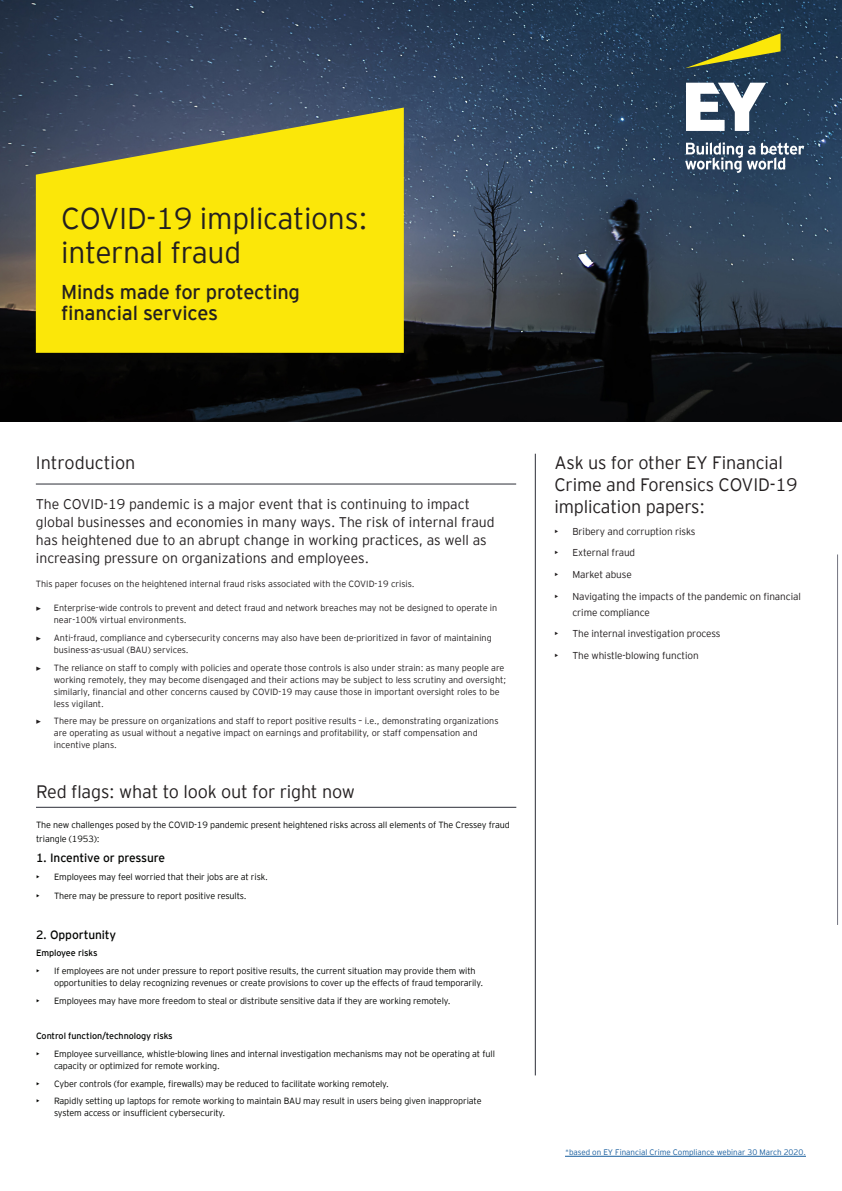
<style>
.page{position:relative;width:842px;height:1191px;background:#fff}
.page>*{position:absolute;margin:0;border:0;box-sizing:border-box;transform-origin:0 0}
.t1{font:300 30px/34px "EY Interstate";letter-spacing:-.01em;color:#231f20}
.t2{font:20px "EY Interstate";letter-spacing:-.01em;color:#231f20}
.Headline{font:300 18px/22px "EY Interstate";letter-spacing:-.01em;color:#231f20}
.Body{font:300 18px "EY Interstate";letter-spacing:-.01em;color:#231f20}
.t3{font:300 14px/18px "EY Interstate";color:#231f20}
.Headline-2{font:12px "EY Interstate";letter-spacing:-.01em;color:#040503}
.t4{font:300 10px/16px "EY Interstate";letter-spacing:-.01em;color:#231f20}
.t5{font:300 9px/12px "EY Interstate";color:#231f20}
.Headline-3{font:300 9px/12px "EY Interstate";letter-spacing:-.01em;color:#040503}
.Headline-4{font:9px "EY Interstate";letter-spacing:-.01em;color:#040503}
.t6{font:9px "Minion Pro";color:#231f20}
.t7{font:300 8px "EY Interstate";color:#175d9e}
</style>
<div class="page">
<img style="left:0;top:0;width:842px;height:421px">
<svg style="left:685px;top:33px;width:95px;height:35px;background:#576440"></svg>
<svg style="left:685px;top:83px;width:119px;height:90px"></svg>
<hr style="left:565px;top:1156px;width:241px;height:1px;background:#175d9e">
<hr style="left:837px;top:554px;width:1px;height:371px;background:#737480">
<svg style="left:36px;top:108px;width:368px;height:245px;background:#e2d216"></svg>
<hr style="left:535px;top:454px;width:1px;height:621px;background:#2c2d37">
<hr style="left:36px;top:484px;width:480px;height:1px;background:#2c2d37">
<hr style="left:36px;top:807px;width:480px;height:1px;background:#2c2d37">
<p class="t1" style="left:61px;top:199px;width:308px">COVID-19 implications: internal fraud</p>
<p class="t2" style="left:61px;top:277px;width:240px">Minds made for protecting</p>
<p class="t2" style="left:61px;top:298px;width:158px">financial services</p>
<p class="Headline" style="left:36px;top:450px;width:101px">Introduction</p>
<p class="t3" style="left:36px;top:494px;width:460px">The COVID-19 pandemic is a major event that is continuing to impact global businesses and economies in many ways. The risk of internal fraud has heightened due to an abrupt change in working practices, as well as increasing pressure on organizations and employees.</p>
<p class="t5" style="left:36px;top:577px;width:380px">This paper focuses on the heightened internal fraud risks associated with the COVID-19 crisis.</p>
<p class="t6" style="left:36px;top:602px;width:7px">▶</p>
<p class="t5" style="left:54px;top:601px;width:445px">Enterprise-wide controls to prevent and detect fraud and network breaches may not be designed to operate in near-100% virtual environments.</p>
<p class="t6" style="left:36px;top:632px;width:7px">▶</p>
<p class="t5" style="left:54px;top:631px;width:439px">Anti-fraud, compliance and cybersecurity concerns may also have been de-prioritized in favor of maintaining business-as-usual (BAU) services.</p>
<p class="t6" style="left:36px;top:661px;width:7px">▶</p>
<p class="t5" style="left:54px;top:661px;width:454px">The reliance on staff to comply with policies and operate those controls is also under strain: as many people are working remotely, they may become disengaged and their actions may be subject to less scrutiny and oversight; similarly, financial and other concerns caused by COVID-19 may cause those in important oversight roles to be less vigilant.</p>
<p class="t6" style="left:36px;top:715px;width:7px">▶</p>
<p class="t5" style="left:54px;top:714px;width:446px">There may be pressure on organizations and staff to report positive results – i.e., demonstrating organizations are operating as usual without a negative impact on earnings and profitability, or staff compensation and incentive plans.</p>
<p class="Body" style="left:36px;top:778px;width:320px">Red flags: what to look out for right now</p>
<p class="Headline-3" style="left:36px;top:817px;width:475px;line-height:14px">The new challenges posed by the COVID-19 pandemic present heightened risks across all elements of The Cressey fraud triangle (1953):</p>
<p class="Headline-2" style="left:36px;top:849px;width:131px">1. Incentive or pressure</p>
<p class="Headline-3" style="left:36px;top:870px;width:234px">• Employees may feel worried that their jobs are at risk.</p>
<p class="Headline-3" style="left:36px;top:889px;width:212px">• There may be pressure to report positive results.</p>
<p class="Headline-2" style="left:36px;top:926px;width:82px">2. Opportunity</p>
<p class="Headline-4" style="left:36px;top:947px;width:63px">Employee risks</p>
<p class="Headline-3" style="left:54px;top:964px;width:431px;text-indent:-18px">• If employees are not under pressure to report positive results, the current situation may provide them with opportunities to delay recognizing revenues or create provisions to cover up the effects of fraud temporarily.</p>
<p class="Headline-3" style="left:36px;top:994px;width:416px">• Employees may have more freedom to steal or distribute sensitive data if they are working remotely.</p>
<p class="Headline-4" style="left:36px;top:1029px;width:138px">Control function/technology risks</p>
<p class="Headline-3" style="left:54px;top:1047px;width:442px;text-indent:-18px">• Employee surveillance, whistle-blowing lines and internal investigation mechanisms may not be operating at full capacity or optimized for remote working.</p>
<p class="Headline-3" style="left:36px;top:1076px;width:354px">• Cyber controls (for example, firewalls) may be reduced to facilitate working remotely.</p>
<p class="Headline-3" style="left:54px;top:1094px;width:429px;text-indent:-18px">• Rapidly setting up laptops for remote working to maintain BAU may result in users being given inappropriate system access or insufficient cybersecurity.</p>
<p class="Headline" style="left:554px;top:450px;width:245px">Ask us for other EY Financial<br>Crime and Forensics COVID-19 implication papers:</p>
<p class="t4" style="left:554px;top:522px;width:143px">• Bribery and corruption risks</p>
<p class="t4" style="left:554px;top:544px;width:82px">• External fraud</p>
<p class="t4" style="left:554px;top:566px;width:79px">• Market abuse</p>
<p class="t4" style="left:572px;top:587px;width:230px;text-indent:-18px">• Navigating the impacts of the pandemic on financial crime compliance</p>
<p class="t4" style="left:554px;top:625px;width:168px">• The internal investigation process</p>
<p class="t4" style="left:554px;top:647px;width:146px">• The whistle-blowing function</p>
<p class="t7" style="left:565px;top:1146px;width:242px">*based on EY Financial Crime Compliance webinar 30 March 2020.</p>
</div>
